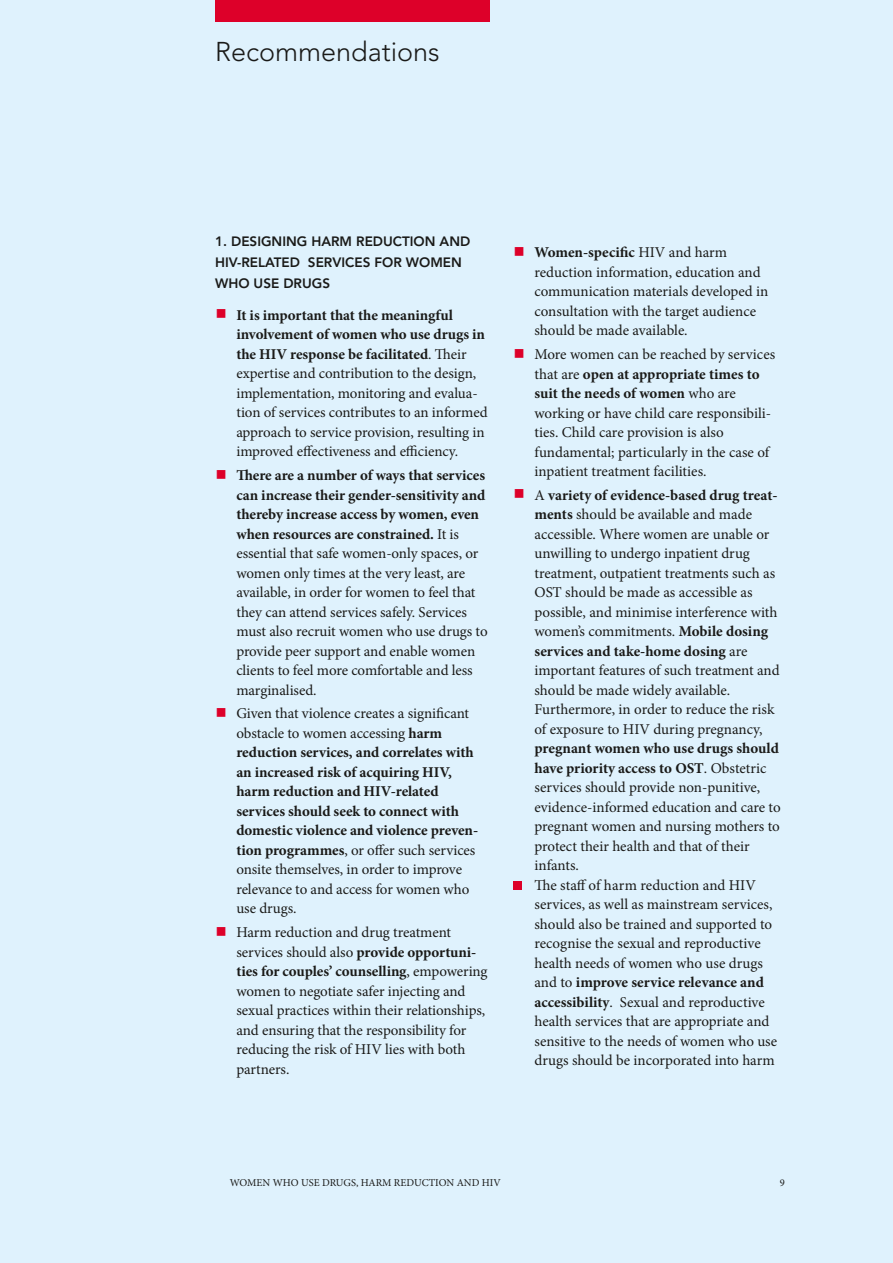
<style>
.page{position:relative;width:893px;height:1263px;background:#dff2fd}
.page>*{position:absolute;margin:0;border:0;box-sizing:border-box;transform-origin:0 0}
.t1{font:300 27px "Avenir";color:#1a1a18}
.t2{font:15px/19.5px "Minion Pro";letter-spacing:-.005em;color:#1a1a18}
.t3{font:700 15px/19.5px "Minion Pro";letter-spacing:-.005em;color:#1a1a18}
.t4{font:800 13.5px/21px "Avenir";color:#1a1a18}
.t5{font:10.5px "Minion Pro";color:#1a1a18}
.s1{font-size:30px;color:#dd0029}
.s2{font-weight:700}
.s3{font-weight:400;font-size:30px;color:#dd0029}
.s4{font-weight:400}
</style>
<div class="page">
<div style="left:215px;top:0;width:274px;height:22px;background:#dd0029"></div>
<div style="left:513px;top:881px;width:9px;height:9px;background:#dd0029"></div>
<h1 class="t1" style="left:215px;top:36px;width:226px">Recommendations</h1>
<p class="t4" style="left:215px;top:230px;width:257px">1. DESIGNING HARM REDUCTION AND<br>HIV-RELATED SERVICES FOR WOMEN<br>WHO USE DRUGS</p>
<p class="t2" style="left:236px;top:305px;width:253px;text-indent:-21px"><span class="s1">■</span> <span class="s2">It is important that the meaningful involvement of women who use drugs in the HIV response be facilitated</span>. Their expertise and contribution to the design, implementation, monitoring and evalua&shy;tion of services contributes to an informed approach to service provision, resulting in improved effectiveness and efficiency.</p>
<p class="t2" style="left:236px;top:466px;width:253px;text-indent:-21px"><span class="s1">■</span> <span class="s2">There are a number of ways that services can increase their gender-sensitivity and thereby increase access by women, even when resources are constrained.</span> It is essential that safe women-only spaces, or women only times at the very least, are available, in order for women to feel that they can attend services safely. Services must also recruit women who use drugs to provide peer support and enable women clients to feel more comfortable and less marginalised.</p>
<p class="t3" style="left:236px;top:704px;width:243px;text-indent:-21px"><span class="s3">■</span> <span class="s4">Given that violence creates a significant obstacle to women accessing</span> harm reduction services, and correlates with an increased risk of acquiring HIV, harm reduction and HIV-related services should seek to connect with domestic violence and violence preven&shy;tion programmes<span class="s4">, or offer such services onsite themselves, in order to improve relevance to and access for women who use drugs.</span></p>
<p class="t2" style="left:236px;top:923px;width:253px;text-indent:-21px"><span class="s1">■</span> Harm reduction and drug treatment services should also <span class="s2">provide opportuni&shy;ties for couples’ counselling</span>, empowering women to negotiate safer injecting and sexual practices within their relationships, and ensuring that the responsibility for reducing the risk of HIV lies with both partners.</p>
<p class="t2" style="left:534px;top:243px;width:236px;text-indent:-21px"><span class="s1">■</span> <span class="s2">Women-specific</span> HIV and harm reduction information, education and communication materials developed in consultation with the target audience should be made available.</p>
<p class="t2" style="left:534px;top:345px;width:242px;text-indent:-21px"><span class="s1">■</span> More women can be reached by services that are <span class="s2">open at appropriate times to suit the needs of women</span> who are working or have child care responsibili&shy;ties. Child care provision is also fundamental; particularly in the case of inpatient treatment facilities.</p>
<p class="t2" style="left:534px;top:485px;width:247px;text-indent:-21px"><span class="s1">■</span> A <span class="s2">variety of evidence-based drug treat&shy;ments</span> should be available and made accessible. Where women are unable or unwilling to undergo inpatient drug treatment, outpatient treatments such as OST should be made as accessible as possible, and minimise interference with women’s commitments. <span class="s2">Mobile dosing services and take-home dosing</span> are important features of such treatment and should be made widely available.<br>Furthermore, in order to reduce the risk of exposure to HIV during pregnancy,</p>
<p class="t2" style="left:534px;top:739px;width:248px"><span class="s2">pregnant women who use drugs should have priority access to OST</span>. Obstetric services should provide non-punitive, evidence-informed education and care to pregnant women and nursing mothers to protect their health and that of their infants.<br>The staff of harm reduction and HIV services, as well as mainstream services, should also be trained and supported to recognise the sexual and reproductive health needs of women who use drugs and to <span class="s2">improve service relevance and accessibility</span>. Sexual and reproductive health services that are appropriate and sensitive to the needs of women who use drugs should be incorporated into harm</p>
<p class="t5" style="left:217px;top:1175px;width:273px">WOMEN WHO USE DRUGS, HARM REDUCTION AND HIV</p>
<p class="t5" style="left:780px;top:1175px;width:10px">99</p>
<p class="t5" style="left:230px;top:1175px;width:273px">WOMEN WHO USE DRUGS, HARM REDUCTION AND HIV</p>
</div>
